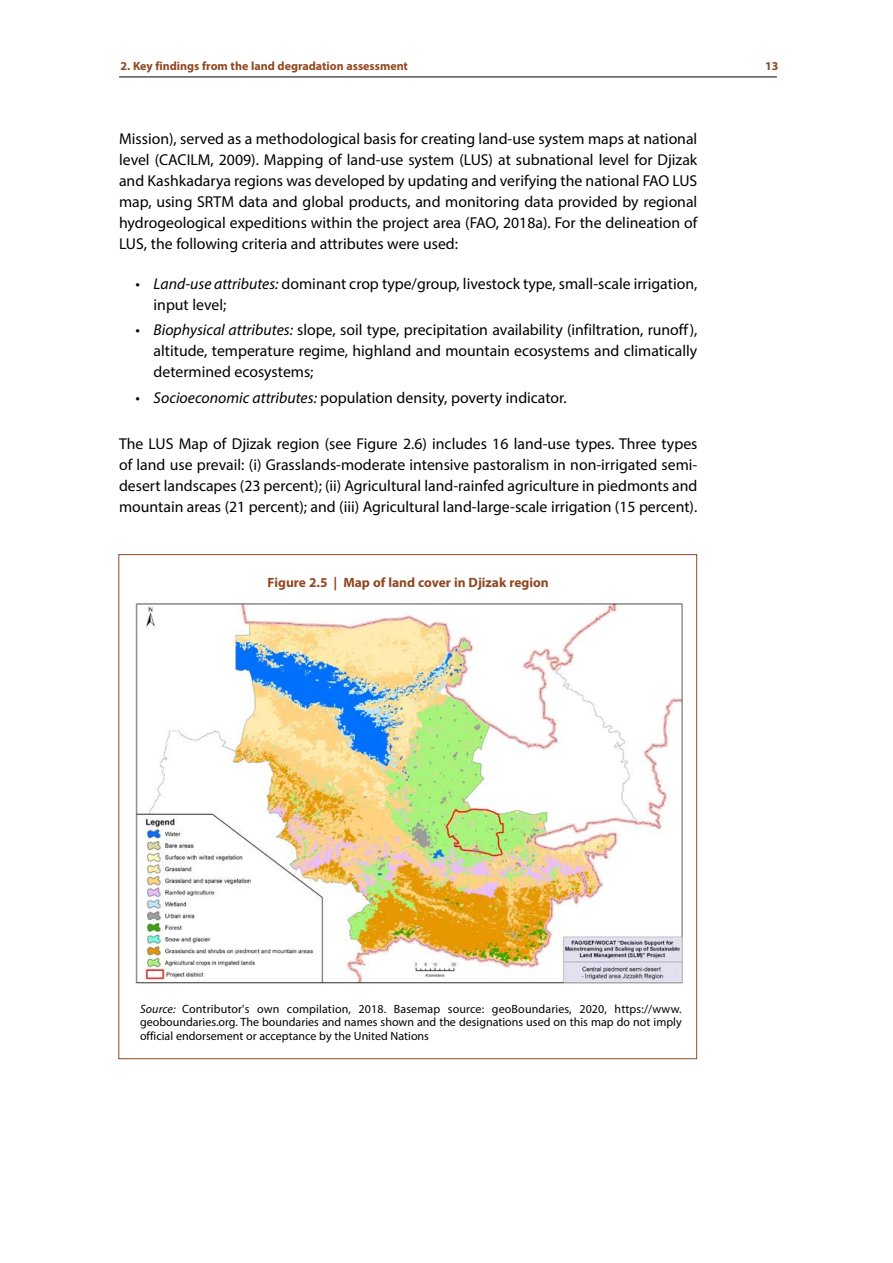
<style>
.page{position:relative;width:893px;height:1263px;background:#fff}
.page>*{position:absolute;margin:0;border:0;box-sizing:border-box;transform-origin:0 0}
.t1{font:15.75px/21px "Myriad Pro";color:#000;text-align:justify}
.t2{font:700 13.5px "Myriad Pro";color:#904821}
.t3{font:12px/13.5px "Myriad Pro";color:#000;text-align:justify}
.t4{font:700 12px "Myriad Pro";color:#904821}
.s1{font-style:italic}
</style>
<div class="page">
<hr style="left:119px;top:77px;width:658px;height:1px;background:#000">
<img style="left:135px;top:603px;width:548px;height:381px">
<p class="t4" style="left:121px;top:58px;width:289px">2. Key findings from the land degradation assessment</p>
<p class="t4" style="left:765px;top:58px;width:15px">13</p>
<p class="t1" style="left:119px;top:128px;width:580px">Mission), served as a methodological basis for creating land-use system maps at national level (CACILM, 2009). Mapping of land-use system (LUS) at subnational level for Djizak and Kashkadarya regions was developed by updating and verifying the national FAO LUS map, using SRTM data and global products, and monitoring data provided by regional hydrogeological expeditions within the project area (FAO, 2018a). For the delineation of LUS, the following criteria and attributes were used:</p>
<p class="t1" style="left:154px;top:273px;width:545px;text-indent:-18px"><span class="s1">• Land-use attributes:</span> dominant crop type/group, livestock type, small-scale irrigation, input level;</p>
<p class="t1" style="left:154px;top:319px;width:545px;text-indent:-18px"><span class="s1">• Biophysical attributes:</span> slope, soil type, precipitation availability (infiltration, runoff), altitude, temperature regime, highland and mountain ecosystems and climatically determined ecosystems;</p>
<p class="t1" style="left:136px;top:387px;width:433px"><span class="s1">• Socioeconomic attributes:</span> population density, poverty indicator.</p>
<p class="t1" style="left:119px;top:433px;width:580px">The LUS Map of Djizak region (see Figure 2.6) includes 16 land-use types. Three types of land use prevail: (i) Grasslands-moderate intensive pastoralism in non-irrigated semi&shy;desert landscapes (23 percent); (ii) Agricultural land-rainfed agriculture in piedmonts and mountain areas (21 percent); and (iii) Agricultural land-large-scale irrigation (15 percent).</p>
<p class="t2" style="left:268px;top:574px;width:283px">Figure 2.5 | Map of land cover in Djizak region</p>
<p class="t3" style="left:140px;top:1002px;width:543px"><span class="s1">Source:</span> Contributor's own compilation, 2018. Basemap source: geoBoundaries, 2020, https://www. geoboundaries.org. The boundaries and names shown and the designations used on this map do not imply official endorsement or acceptance by the United Nations</p>
</div>
